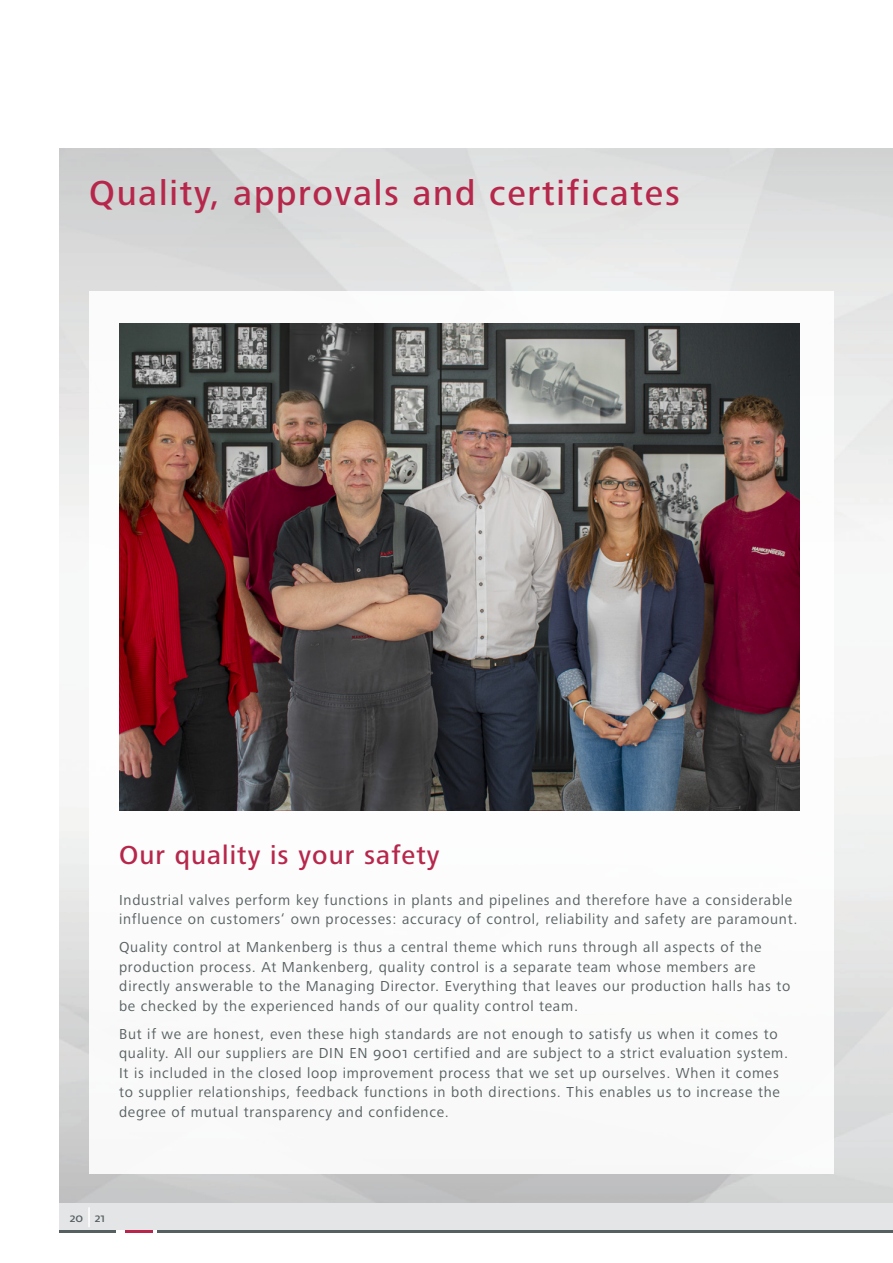
<style>
.page{position:relative;width:893px;height:1263px;background:#fff}
.page>*{position:absolute;margin:0;border:0;box-sizing:border-box;transform-origin:0 0}
.t1{font:500 36px "Frutiger Next Pro";letter-spacing:.05em;color:#b6274b}
.t2{font:500 27px "Frutiger Next Pro";letter-spacing:.04em;color:#b6274b}
.t3{font:15px/19.5px "Frutiger Next Pro";letter-spacing:.05em;color:#576061}
.t4{font:500 12px "Frutiger Next Pro";color:#576061}
</style>
<div class="page">
<img style="left:120px;top:323px;width:679px;height:487px">
<div style="left:60px;top:1203px;width:833px;height:30px;background:#e4e5e7"></div>
<hr style="left:60px;top:1230px;width:57px;height:3px;background:#576061">
<hr style="left:125px;top:1230px;width:28px;height:3px;background:#b6274b">
<svg style="left:117px;top:1230px;width:8px;height:3px"></svg>
<svg style="left:153px;top:1230px;width:4px;height:3px"></svg>
<hr style="left:157px;top:1230px;width:736px;height:3px;background:#576061">
<hr style="left:88px;top:1207px;width:2px;height:20px;background:#fff">
<h1 class="t1" style="left:89px;top:172px;width:592px">Quality, approvals and certificates</h1>
<h2 class="t2" style="left:119px;top:840px;width:322px">Our quality is your safety</h2>
<p class="t3" style="left:119px;top:890px;width:680px">Industrial valves perform key functions in plants and pipelines and therefore have a considerable influence on customers‘ own processes: accuracy of control, reliability and safety are paramount.</p>
<p class="t3" style="left:119px;top:938px;width:673px">Quality control at Mankenberg is thus a central theme which runs through all aspects of the production process. At Mankenberg, quality control is a separate team whose members are directly answerable to the Managing Director. Everything that leaves our production halls has to be checked by the experienced hands of our quality control team.</p>
<p class="t3" style="left:119px;top:1024px;width:671px">But if we are honest, even these high standards are not enough to satisfy us when it comes to quality. All our suppliers are DIN EN 9001 certified and are subject to a strict evaluation system.<br>It is included in the closed loop improvement process that we set up ourselves. When it comes to supplier relationships, feedback functions in both directions. This enables us to increase the degree of mutual transparency and confidence.</p>
<p class="t4" style="left:70px;top:1211px;width:37px">20 21</p>
</div>
